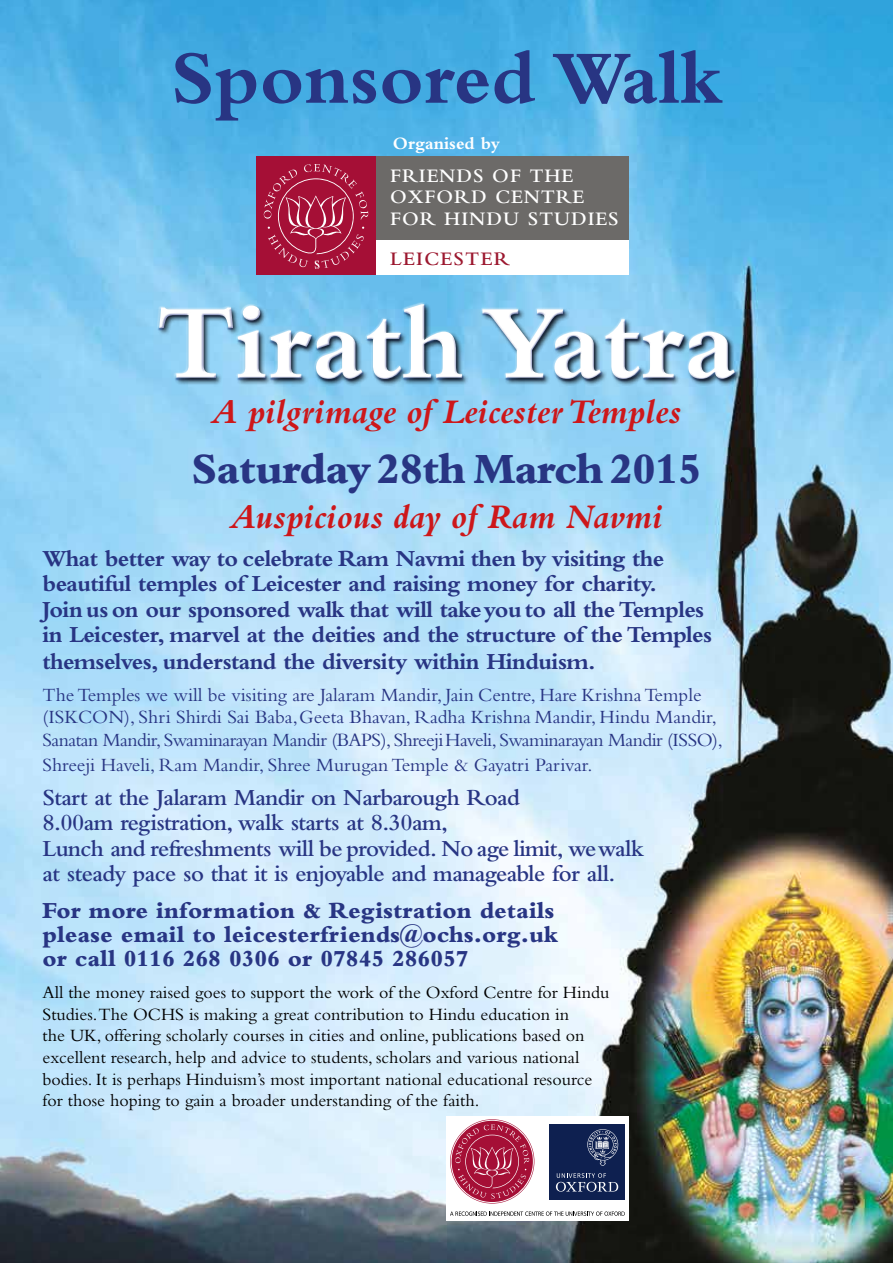
<style>
.page{position:relative;width:893px;height:1263px;background:#fff}
.page>*{position:absolute;margin:0;border:0;box-sizing:border-box;transform-origin:0 0}
.t1{font:700 109.95px "Bembo";color:#fff}
.t2{font:700 78.45px "Bembo";color:#283583}
.t3{font:800 45px "Bembo";letter-spacing:-.025em;color:#283583}
.t4{font:italic 700 36px "Bembo";color:#cd171a}
.t5{font:700 24px/25.8px "Bembo";letter-spacing:-.025em;color:#283583}
.t6{font:600 24px/25.5px "Bembo";letter-spacing:-.025em;color:#283583}
.t7{font:800 24px/24px "Bembo";color:#283583}
.t8{font:600 19.95px/21.5px "Bembo";letter-spacing:.05em;color:#fff}
.t9{font:600 19.95px "Bembo";letter-spacing:.075em;color:#9c182f}
.t10{font:19.5px/22.5px "Bembo";color:#283583}
.t11{font:18px/21.6px "Bembo";color:#000}
.t12{font:700 18px "Bembo";color:#fff}
</style>
<div class="page">
<img style="left:0;top:0;width:893px;height:1263px">
<div style="left:256px;top:156px;width:120px;height:119px;background:#a50f36"></div>
<div style="left:376px;top:156px;width:253px;height:84px;background:#6c6a68"></div>
<svg style="left:264px;top:164px;width:104px;height:105px"></svg>
<div style="left:376px;top:240px;width:253px;height:35px;background:#fff"></div>
<div style="left:446px;top:1116px;width:183px;height:104px;background:#fff"></div>
<svg style="left:549px;top:1199px;width:76px;height:1px"></svg>
<div style="left:549px;top:1124px;width:76px;height:75px;background:#0e2050"></div>
<svg style="left:556px;top:1173px;width:62px;height:19px"></svg>
<svg style="left:587px;top:1129px;width:31px;height:37px"></svg>
<svg style="left:450px;top:1119px;width:84px;height:84px"></svg>
<svg style="left:450px;top:1211px;width:175px;height:5px"></svg>
<div style="left:158px;top:302px;width:584px;height:84px;background:#000;opacity:.75"></div>
<div style="left:157px;top:303px;width:580px;height:79px;background:#283583;opacity:.5"></div>
<h2 class="t2" style="left:170px;top:34px;width:554px">Sponsored Walk</h2>
<p class="t12" style="left:393px;top:133px;width:109px">Organised by</p>
<p class="t8" style="left:390px;top:165px;width:230px">FRIENDS OF THE<br>OXFORD CENTRE<br>FOR HINDU STUDIES</p>
<p class="t9" style="left:390px;top:247px;width:121px">LEICESTER</p>
<h1 class="t1" style="left:156px;top:282px;width:582px">Tirath Yatra</h1>
<h3 class="t4" style="left:212px;top:392px;width:471px">A pilgrimage of Leicester Temples</h3>
<h3 class="t3" style="left:191px;top:443px;width:512px">Saturday 28th March 2015</h3>
<h3 class="t4" style="left:230px;top:497px;width:434px">Auspicious day of Ram Navmi</h3>
<p class="t5" style="left:43px;top:545px;width:671px">What better way to celebrate Ram Navmi then by visiting the beautiful temples of Leicester and raising money for charity.<br>Join us on our sponsored walk that will take you to all the Temples in Leicester, marvel at the deities and the structure of the Temples themselves, understand the diversity within Hinduism.</p>
<p class="t10" style="left:43px;top:683px;width:682px">The Temples we will be visiting are Jalaram Mandir, Jain Centre, Hare Krishna Temple (ISKCON), Shri Shirdi Sai Baba, Geeta Bhavan, Radha Krishna Mandir, Hindu Mandir,<br>Sanatan Mandir, Swaminarayan Mandir (BAPS), Shreeji Haveli, Swaminarayan Mandir (ISSO),</p>
<p class="t10" style="left:43px;top:753px;width:551px">Shreeji Haveli, Ram Mandir, Shree Murugan Temple &amp; Gayatri Parivar.</p>
<h3 class="t6" style="left:43px;top:784px;width:603px">Start at the Jalaram Mandir on Narbarough Road<br>8.00am registration, walk starts at 8.30am,<br>Lunch and refreshments will be provided. No age limit, we walk at steady pace so that it is enjoyable and manageable for all.</h3>
<h3 class="t7" style="left:43px;top:898px;width:517px">For more information &amp; Registration details please email to leicesterfriends@ochs.org.uk or call 0116 268 0306 or 07845 286057</h3>
<p class="t11" style="left:43px;top:981px;width:569px">All the money raised goes to support the work of the Oxford Centre for Hindu Studies.The OCHS is making a great contribution to Hindu education in<br>the UK, offering scholarly courses in cities and online, publications based on excellent research, help and advice to students, scholars and various national bodies. It is perhaps Hinduism’s most important national educational resource for those hoping to gain a broader understanding of the faith.</p>
</div>
